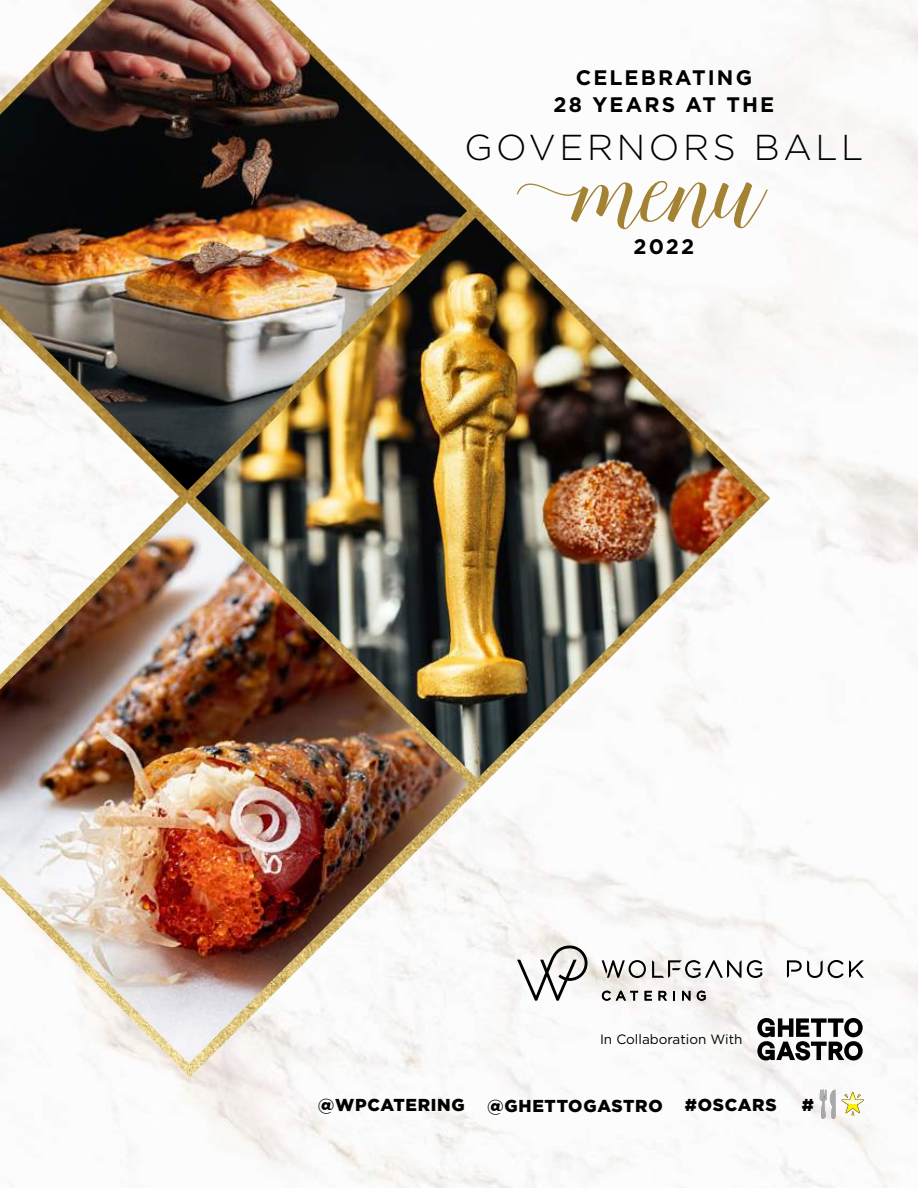
<style>
.page{position:relative;width:918px;height:1188px;background:#fff}
.page>*{position:absolute;margin:0;border:0;box-sizing:border-box;transform-origin:0 0}
.t1{font:119.55px "Sandhya";color:#a38333}
.t2{font:300 36px "Gotham HTF";letter-spacing:.1em;color:#000}
.t3{font:700 21px/27px "Gotham HTF";letter-spacing:.1em;color:#000;text-align:center}
.t4{font:900 17.25px "Gotham HTF";letter-spacing:.04em;color:#000}
.t5{font:13.5px "Gotham HTF";color:#000}
</style>
<div class="page">
<img style="left:0;top:0;width:770px;height:1077px">
<img style="left:0;top:0;width:467px;height:491px">
<img style="left:196px;top:218px;width:561px;height:561px">
<img style="left:0;top:502px;width:469px;height:562px">
<svg style="left:757px;top:1018px;width:106px;height:43px"></svg>
<svg style="left:842px;top:1092px;width:22px;height:23px"></svg>
<svg style="left:820px;top:1090px;width:16px;height:29px"></svg>
<svg style="left:652px;top:960px;width:110px;height:18px"></svg>
<svg style="left:517px;top:946px;width:71px;height:55px"></svg>
<svg style="left:602px;top:960px;width:44px;height:18px"></svg>
<svg style="left:787px;top:960px;width:77px;height:18px"></svg>
<svg style="left:645px;top:991px;width:7px;height:10px"></svg>
<svg style="left:602px;top:991px;width:36px;height:10px"></svg>
<svg style="left:682px;top:991px;width:8px;height:10px"></svg>
<svg style="left:658px;top:991px;width:9px;height:10px"></svg>
<svg style="left:697px;top:991px;width:9px;height:10px"></svg>
<svg style="left:673px;top:991px;width:2px;height:10px"></svg>
<p class="t3" style="left:554px;top:64px;width:222px">CELEBRATING<br>28 YEARS AT THE</p>
<h2 class="t2" style="left:464px;top:128px;width:401px">GOVERNORS BALL</h2>
<h1 class="t1" style="left:572px;top:123px;width:186px">menu</h1>
<p class="t3" style="left:634px;top:232px;width:62px">2022</p>
<p class="t5" style="left:600px;top:1032px;width:144px">In Collaboration With</p>
<p class="t4" style="left:318px;top:1095px;width:149px">@WPCATERING</p>
<p class="t4" style="left:685px;top:1095px;width:93px">#OSCARS</p>
<p class="t4" style="left:802px;top:1095px;width:14px">#</p>
<p class="t4" style="left:487px;top:1096px;width:177px">@GHETTOGASTRO</p>
</div>
